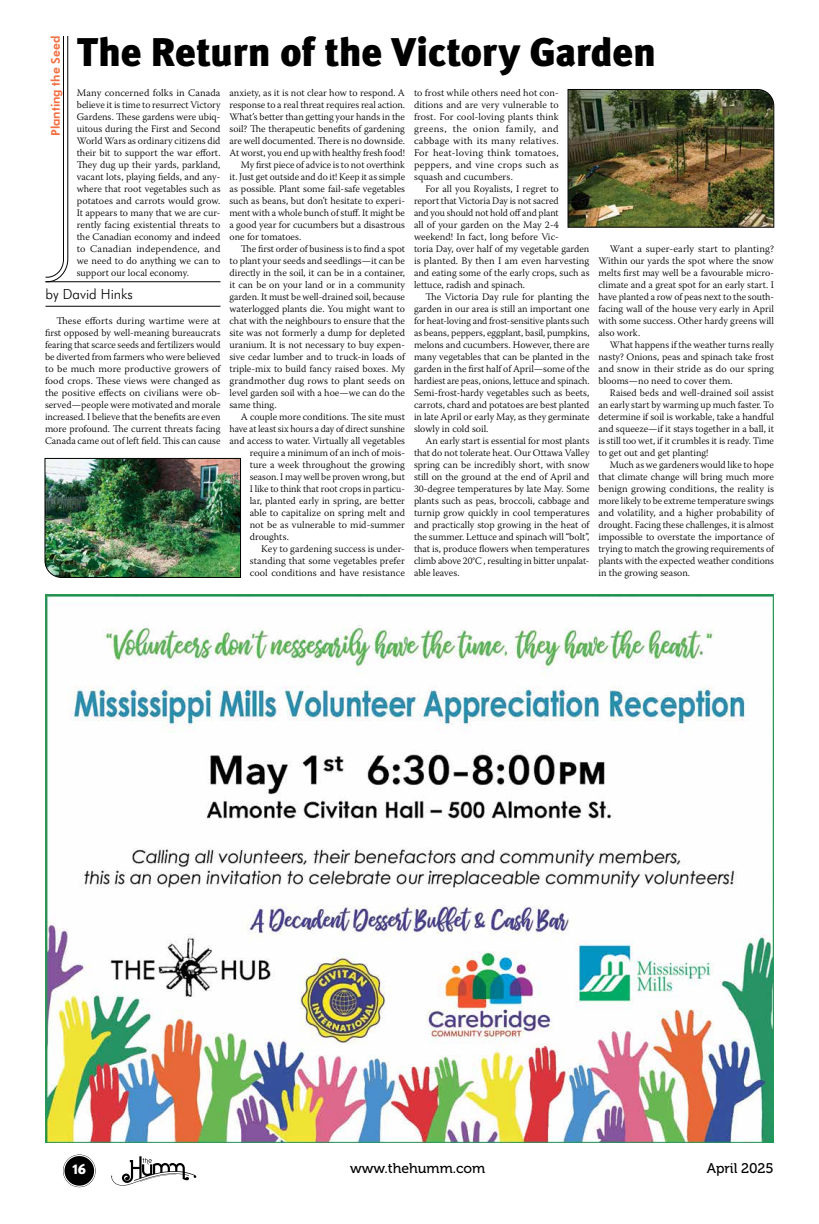
<style>
.page{position:relative;width:819px;height:1224px;background:#fff}
.page>*{position:absolute;margin:0;border:0;box-sizing:border-box;transform-origin:0 0}
.t1{font:900 40px "Meta Pro";letter-spacing:-.015em;color:#000}
.t2{font:14px "Museo 500";color:#000}
.t3{font:300 14px "Futura BT";color:#000}
.t4{font:900 14px "Meta Pro";color:#fff}
.t5{font:800 12px "Futura BT";color:#f37043}
.t6{font:300 10px/12px "Warnock Pro";color:#000;text-align:justify}
</style>
<div class="page">
<img style="left:45px;top:594px;width:729px;height:549px">
<svg style="left:63px;top:1155px;width:33px;height:32px"></svg>
<svg style="left:63px;top:1155px;width:32px;height:32px"></svg>
<div style="left:65px;top:1156px;width:29px;height:30px;background:#000;border-radius:50%"></div>
<svg style="left:111px;top:1156px;width:85px;height:30px"></svg>
<hr style="left:46px;top:282px;width:174px;height:1px;background:#000">
<hr style="left:46px;top:306px;width:174px;height:1px;background:#000">
<svg style="left:45px;top:36px;width:23px;height:246px"></svg>
<img style="left:568px;top:89px;width:206px;height:139px">
<img style="left:45px;top:458px;width:196px;height:120px">
<p class="t5" style="left:48px;top:136px;width:102px;rotate:-90deg">Planting the Seed</p>
<h1 class="t1" style="left:77px;top:21px;width:581px">The Return of the Victory Garden</h1>
<p class="t6" style="left:77px;top:87px;width:145px">Many concerned folks in Canada believe it is time to resurrect Victory Gardens. These gardens were ubiq&shy;uitous during the First and Second World Wars as ordinary citizens did their bit to support the war effort.<br>They dug up their yards, parkland, vacant lots, playing fields, and any&shy;where that root vegetables such as potatoes and carrots would grow.<br>It appears to many that we are cur&shy;rently facing existential threats to the Canadian economy and indeed to Canadian independence, and we need to do anything we can to support our local economy.</p>
<p class="t6" style="left:45px;top:315px;width:177px;text-indent:11px">These efforts during wartime were at first opposed by well-meaning bureaucrats fearing that scarce seeds and fertilizers would be diverted from farmers who were believed to be much more productive growers of food crops. These views were changed as the positive effects on civilians were ob&shy;served—people were motivated and morale increased. I believe that the benefits are even more profound. The current threats facing Canada came out of left field. This can cause</p>
<p class="t6" style="left:230px;top:87px;width:177px">anxiety, as it is not clear how to respond. A</p>
<p class="t6" style="left:230px;top:99px;width:177px">response to a real threat requires real action.</p>
<p class="t6" style="left:230px;top:111px;width:177px">What’s better than getting your hands in the</p>
<p class="t6" style="left:230px;top:123px;width:177px">soil? The therapeutic benefits of gardening</p>
<p class="t6" style="left:230px;top:135px;width:177px">are well documented. There is no downside.</p>
<p class="t6" style="left:230px;top:147px;width:177px">At worst, you end up with healthy fresh food!</p>
<p class="t6" style="left:241px;top:159px;width:166px">My first piece of advice is to not overthink</p>
<p class="t6" style="left:230px;top:171px;width:177px">it. Just get outside and do it! Keep it as simple</p>
<p class="t6" style="left:230px;top:183px;width:177px">as possible. Plant some fail-safe vegetables</p>
<p class="t6" style="left:230px;top:195px;width:177px">such as beans, but don’t hesitate to experi-</p>
<p class="t6" style="left:230px;top:207px;width:177px">ment with a whole bunch of stuff. It might be</p>
<p class="t6" style="left:230px;top:219px;width:177px">a good year for cucumbers but a disastrous</p>
<p class="t6" style="left:230px;top:231px;width:73px">one for tomatoes.</p>
<p class="t6" style="left:241px;top:243px;width:166px">The first order of business is to find a spot</p>
<p class="t6" style="left:230px;top:255px;width:177px">to plant your seeds and seedlings—it can be</p>
<p class="t6" style="left:230px;top:267px;width:177px">directly in the soil, it can be in a container,</p>
<p class="t6" style="left:230px;top:279px;width:177px">it can be on your land or in a community</p>
<p class="t6" style="left:230px;top:291px;width:177px">garden. It must be well-drained soil, because</p>
<p class="t6" style="left:230px;top:303px;width:177px">waterlogged plants die. You might want to</p>
<p class="t6" style="left:230px;top:315px;width:177px">chat with the neighbours to ensure that the</p>
<p class="t6" style="left:230px;top:327px;width:177px">site was not formerly a dump for depleted</p>
<p class="t6" style="left:230px;top:339px;width:177px">uranium. It is not necessary to buy expen-</p>
<p class="t6" style="left:230px;top:351px;width:177px">sive cedar lumber and to truck-in loads of</p>
<p class="t6" style="left:230px;top:363px;width:177px">triple-mix to build fancy raised boxes. My</p>
<p class="t6" style="left:230px;top:375px;width:177px">grandmother dug rows to plant seeds on</p>
<p class="t6" style="left:230px;top:387px;width:177px">level garden soil with a hoe—we can do the</p>
<p class="t6" style="left:230px;top:399px;width:49px">same thing.</p>
<p class="t6" style="left:241px;top:411px;width:166px">A couple more conditions. The site must</p>
<p class="t6" style="left:230px;top:423px;width:177px">have at least six hours a day of direct sunshine</p>
<p class="t6" style="left:230px;top:435px;width:177px">and access to water. Virtually all vegetables</p>
<p class="t6" style="left:250px;top:447px;width:157px">require a minimum of an inch of mois-</p>
<p class="t6" style="left:250px;top:459px;width:157px">ture a week throughout the growing</p>
<p class="t6" style="left:250px;top:471px;width:157px">season. I may well be proven wrong, but</p>
<p class="t6" style="left:250px;top:483px;width:157px">I like to think that root crops in particu-</p>
<p class="t6" style="left:250px;top:495px;width:157px">lar, planted early in spring, are better</p>
<p class="t6" style="left:250px;top:507px;width:157px">able to capitalize on spring melt and</p>
<p class="t6" style="left:250px;top:519px;width:157px">not be as vulnerable to mid-summer</p>
<p class="t6" style="left:250px;top:531px;width:41px">droughts.</p>
<p class="t6" style="left:261px;top:543px;width:145px">Key to gardening success is under-</p>
<p class="t6" style="left:250px;top:555px;width:157px">standing that some vegetables prefer</p>
<p class="t6" style="left:250px;top:567px;width:157px">cool conditions and have resistance</p>
<p class="t6" style="left:414px;top:87px;width:146px">to frost while others need hot con&shy;ditions and are very vulnerable to frost. For cool-loving plants think greens, the onion family, and cabbage with its many relatives.<br>For heat-loving think tomatoes, peppers, and vine crops such as squash and cucumbers.</p>
<p class="t6" style="left:414px;top:183px;width:177px;text-align:left;text-indent:11px">For all you Royalists, I regret to<br>report that Victoria Day is not sacred<br>and you should not hold off and plant<br>all of your garden on the May 2-4 weekend! In fact, long before Vic-<br>toria Day, over half of my vegetable garden is planted. By then I am even harvesting and eating some of the early crops, such as lettuce, radish and spinach.</p>
<p class="t6" style="left:414px;top:291px;width:177px;text-indent:11px">The Victoria Day rule for planting the garden in our area is still an important one for heat-loving and frost-sensitive plants such as beans, peppers, eggplant, basil, pumpkins, melons and cucumbers. However, there are many vegetables that can be planted in the garden in the first half of April—some of the hardiest are peas, onions, lettuce and spinach.<br>Semi-frost-hardy vegetables such as beets, carrots, chard and potatoes are best planted in late April or early May, as they germinate slowly in cold soil.</p>
<p class="t6" style="left:414px;top:435px;width:177px;text-indent:11px">An early start is essential for most plants that do not tolerate heat. Our Ottawa Valley spring can be incredibly short, with snow still on the ground at the end of April and 30-degree temperatures by late May. Some plants such as peas, broccoli, cabbage and turnip grow quickly in cool temperatures and practically stop growing in the heat of the summer. Lettuce and spinach will “bolt”, that is, produce flowers when temperatures climb above 20°C , resulting in bitter unpalat&shy;able leaves.</p>
<p class="t6" style="left:598px;top:243px;width:177px;text-indent:11px">Want a super-early start to planting?<br>Within our yards the spot where the snow melts first may well be a favourable micro&shy;climate and a great spot for an early start. I have planted a row of peas next to the south&shy;facing wall of the house very early in April with some success. Other hardy greens will also work.</p>
<p class="t6" style="left:598px;top:339px;width:177px;text-indent:11px">What happens if the weather turns really nasty? Onions, peas and spinach take frost and snow in their stride as do our spring blooms—no need to cover them.</p>
<p class="t6" style="left:598px;top:387px;width:177px;text-indent:11px">Raised beds and well-drained soil assist an early start by warming up much faster. To determine if soil is workable, take a handful and squeeze—if it stays together in a ball, it is still too wet, if it crumbles it is ready. Time to get out and get planting!</p>
<p class="t6" style="left:598px;top:459px;width:177px;text-indent:11px">Much as we gardeners would like to hope that climate change will bring much more benign growing conditions, the reality is more likely to be extreme temperature swings and volatility, and a higher probability of drought. Facing these challenges, it is almost impossible to overstate the importance of trying to match the growing requirements of plants with the expected weather conditions in the growing season.</p>
<h2 class="t3" style="left:46px;top:286px;width:89px">by David Hinks</h2>
<h2 class="t4" style="left:72px;top:1158px;width:15px">16</h2>
<h2 class="t2" style="left:350px;top:1160px;width:137px">www.thehumm.com</h2>
<h2 class="t2" style="left:707px;top:1160px;width:69px">April 2025</h2>
</div>
